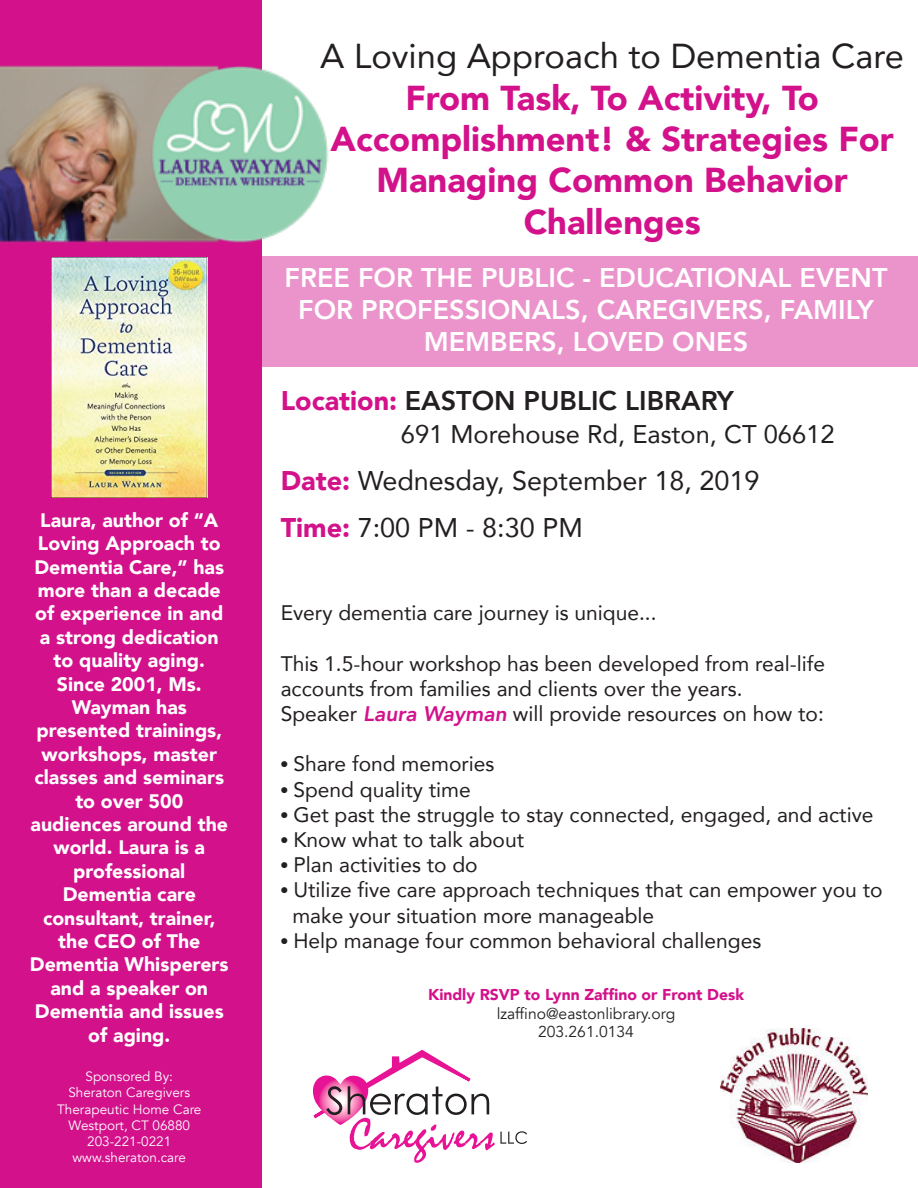
<style>
.page{position:relative;width:918px;height:1188px;background:#fff}
.page>*{position:absolute;margin:0;border:0;box-sizing:border-box;transform-origin:0 0}
.t1{font:900 34.5px/41.4px "Avenir";color:#d3118b;text-align:center}
.t2{font:34.5px "Avenir";color:#231f20}
.t3{font:800 27px/32.4px "Avenir";color:#fff;text-align:center}
.t4{font:27px/47.4px "Avenir";color:#231f20}
.t5{font:800 27px "Avenir";color:#231f20}
.t6{font:25.5px "Avenir";color:#231f20}
.t7{font:21px/25.2px "Avenir";color:#231f20}
.t8{font:900 19.5px/23.4px "Avenir";color:#fff;text-align:center}
.t9{font:15.75px/18.9px "Avenir";color:#231f20;text-align:center}
.t10{font:900 15.75px "Avenir";color:#d3118b}
.t11{font:13.5px/16.2px "Avenir";color:#fff;text-align:center}
.s1{font-weight:900;color:#d3118b}
.s2{font-weight:800;font-style:italic;color:#d3118b}
.s3{font-family:"Times"}
</style>
<div class="page">
<div style="left:240px;top:256px;width:678px;height:111px;background:#eb94cb"></div>
<div style="left:0;top:0;width:262px;height:1188px;background:#d3118b"></div>
<img style="left:0;top:65px;width:329px;height:178px">
<img style="left:51px;top:258px;width:156px;height:240px">
<svg style="left:313px;top:1049px;width:214px;height:114px"></svg>
<img style="left:720px;top:1028px;width:147px;height:135px">
<p class="t8" style="left:30px;top:508px;width:200px">Laura, author of “A<br>Loving Approach to<br>Dementia Care,” has more than a decade of experience in and a strong dedication to quality aging.<br>Since 2001, Ms.<br>Wayman has presented trainings, workshops, master classes and seminars to over 500 audiences around the world. Laura is a professional<br>Dementia care consultant, trainer, the CEO of The<br>Dementia Whisperers and a speaker on<br>Dementia and issues of aging.</p>
<p class="t11" style="left:57px;top:1069px;width:146px">Sponsored By:<br>Sheraton Caregivers<br>Therapeutic Home Care<br>Westport, CT 06880<br>203-221-0221 www.sheraton.care</p>
<h1 class="t2" style="left:320px;top:29px;width:585px">A Loving Approach to Dementia Care</h1>
<h1 class="t1" style="left:330px;top:76px;width:565px">From Task, To Activity, To<br>Accomplishment! &amp; Strategies For<br>Managing Common Behavior<br>Challenges</h1>
<p class="t3" style="left:285px;top:261px;width:604px">FREE FOR THE PUBLIC - EDUCATIONAL EVENT<br>FOR PROFESSIONALS, CAREGIVERS, FAMILY<br>MEMBERS, LOVED ONES</p>
<p class="t5" style="left:281px;top:380px;width:454px"><span class="s1">Location:</span> EASTON PUBLIC LIBRARY</p>
<p class="t6" style="left:401px;top:413px;width:435px">691 Morehouse Rd, Easton, CT 06612</p>
<p class="t4" style="left:281px;top:456px;width:480px"><span class="s1">Date:</span> Wednesday, September 18, 2019<br><span class="s1">Time:</span> 7:00 PM - 8:30 PM</p>
<p class="t7" style="left:281px;top:600px;width:377px">Every dementia care journey is unique...</p>
<p class="t7" style="left:281px;top:650px;width:546px">This 1.5-hour workshop has been developed from real-life accounts from families and clients over the years.<br>Speaker <span class="s2">Laura Wayman</span> will provide resources on how to:</p>
<p class="t7" style="left:281px;top:751px;width:215px"><span class="s3">•</span> Share fond memories</p>
<p class="t7" style="left:281px;top:776px;width:192px"><span class="s3">•</span> Spend quality time</p>
<p class="t7" style="left:281px;top:801px;width:594px"><span class="s3">•</span> Get past the struggle to stay connected, engaged, and active</p>
<p class="t7" style="left:281px;top:827px;width:245px"><span class="s3">•</span> Know what to talk about</p>
<p class="t7" style="left:281px;top:852px;width:199px"><span class="s3">•</span> Plan activities to do</p>
<p class="t7" style="left:292px;top:877px;width:592px;text-indent:-12px"><span class="s3">•</span> Utilize five care approach techniques that can empower you to make your situation more manageable</p>
<p class="t7" style="left:281px;top:927px;width:482px"><span class="s3">•</span> Help manage four common behavioral challenges</p>
<p class="t10" style="left:428px;top:981px;width:318px">Kindly RSVP to Lynn Zaffino or Front Desk</p>
<p class="t9" style="left:497px;top:1004px;width:180px">lzaffino@eastonlibrary.org<br>203.261.0134</p>
</div>
